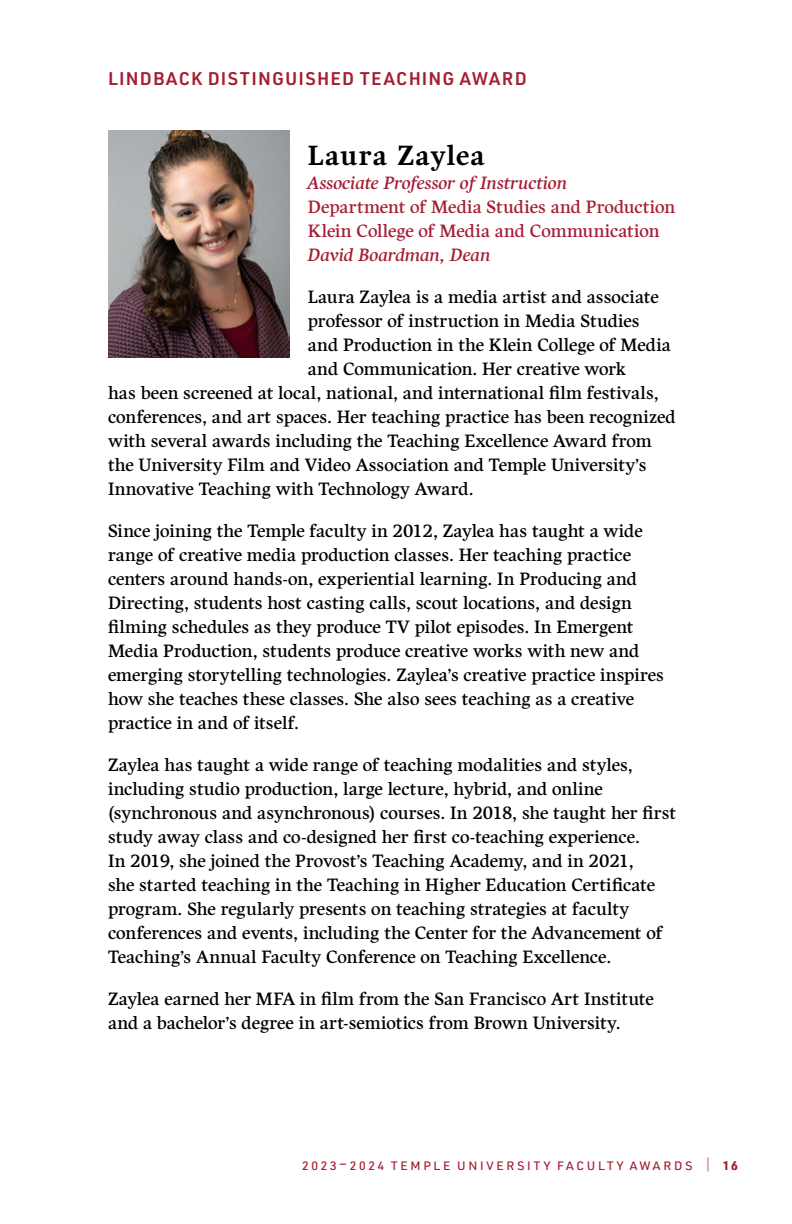
<style>
.page{position:relative;width:792px;height:1224px;background:#fff}
.page>*{position:absolute;margin:0;border:0;box-sizing:border-box;transform-origin:0 0}
.t1{font:700 28px "Harfang";letter-spacing:.04em;color:#000}
.t2{font:18px/24px "Harfang";color:#000}
.t3{font:18px/24px "Harfang";color:#a41e35}
.t4{font:italic 18px "Harfang";color:#a41e35}
.t5{font:600 18px "URWDIN";letter-spacing:.07em;color:#a41e35}
.t6{font:16px "URWDIN";letter-spacing:.145em;color:#a41e35}
.s1{font-weight:600;color:#d9a0aa}
.s2{font-weight:600}
</style>
<div class="page">
<img style="left:108px;top:130px;width:182px;height:227px">
<p class="t5" style="left:108px;top:66px;width:420px">LINDBACK DISTINGUISHED TEACHING AWARD</p>
<h1 class="t1" style="left:308px;top:138px;width:178px">Laura Zaylea</h1>
<p class="t4" style="left:308px;top:172px;width:261px">Associate Professor of Instruction</p>
<p class="t3" style="left:308px;top:195px;width:369px">Department of Media Studies and Production<br>Klein College of Media and Communication</p>
<p class="t4" style="left:308px;top:244px;width:184px">David Boardman, Dean</p>
<p class="t2" style="left:308px;top:285px;width:352px">Laura Zaylea is a media artist and associate</p>
<p class="t2" style="left:308px;top:309px;width:333px">professor of instruction in Media Studies</p>
<p class="t2" style="left:308px;top:333px;width:365px">and Production in the Klein College of Media</p>
<p class="t2" style="left:308px;top:357px;width:320px">and Communication. Her creative work</p>
<p class="t2" style="left:108px;top:381px;width:552px">has been screened at local, national, and international film festivals,</p>
<p class="t2" style="left:108px;top:405px;width:569px">conferences, and art spaces. Her teaching practice has been recognized</p>
<p class="t2" style="left:108px;top:429px;width:545px">with several awards including the Teaching Excellence Award from</p>
<p class="t2" style="left:108px;top:453px;width:540px">the University Film and Video Association and Temple University’s</p>
<p class="t2" style="left:108px;top:477px;width:367px">Innovative Teaching with Technology Award.</p>
<p class="t2" style="left:108px;top:519px;width:557px">Since joining the Temple faculty in 2012, Zaylea has taught a wide range of creative media production classes. Her teaching practice centers around hands-on, experiential learning. In Producing and Directing, students host casting calls, scout locations, and design filming schedules as they produce TV pilot episodes. In Emergent Media Production, students produce creative works with new and emerging storytelling technologies. Zaylea’s creative practice inspires how she teaches these classes. She also sees teaching as a creative practice in and of itself.</p>
<p class="t2" style="left:108px;top:753px;width:570px">Zaylea has taught a wide range of teaching modalities and styles, including studio production, large lecture, hybrid, and online (synchronous and asynchronous) courses. In 2018, she taught her first study away class and co-designed her first co-teaching experience.<br>In 2019, she joined the Provost’s Teaching Academy, and in 2021,<br>she started teaching in the Teaching in Higher Education Certificate program. She regularly presents on teaching strategies at faculty conferences and events, including the Center for the Advancement of Teaching’s Annual Faculty Conference on Teaching Excellence.</p>
<p class="t2" style="left:108px;top:987px;width:547px">Zaylea earned her MFA in film from the San Francisco Art Institute and a bachelor’s degree in art-semiotics from Brown University.</p>
<p class="t6" style="left:303px;top:1153px;width:437px">2023–2024 TEMPLE UNIVERSITY FACULTY AWARDS <span class="s1">|</span> <span class="s2">16</span></p>
</div>
